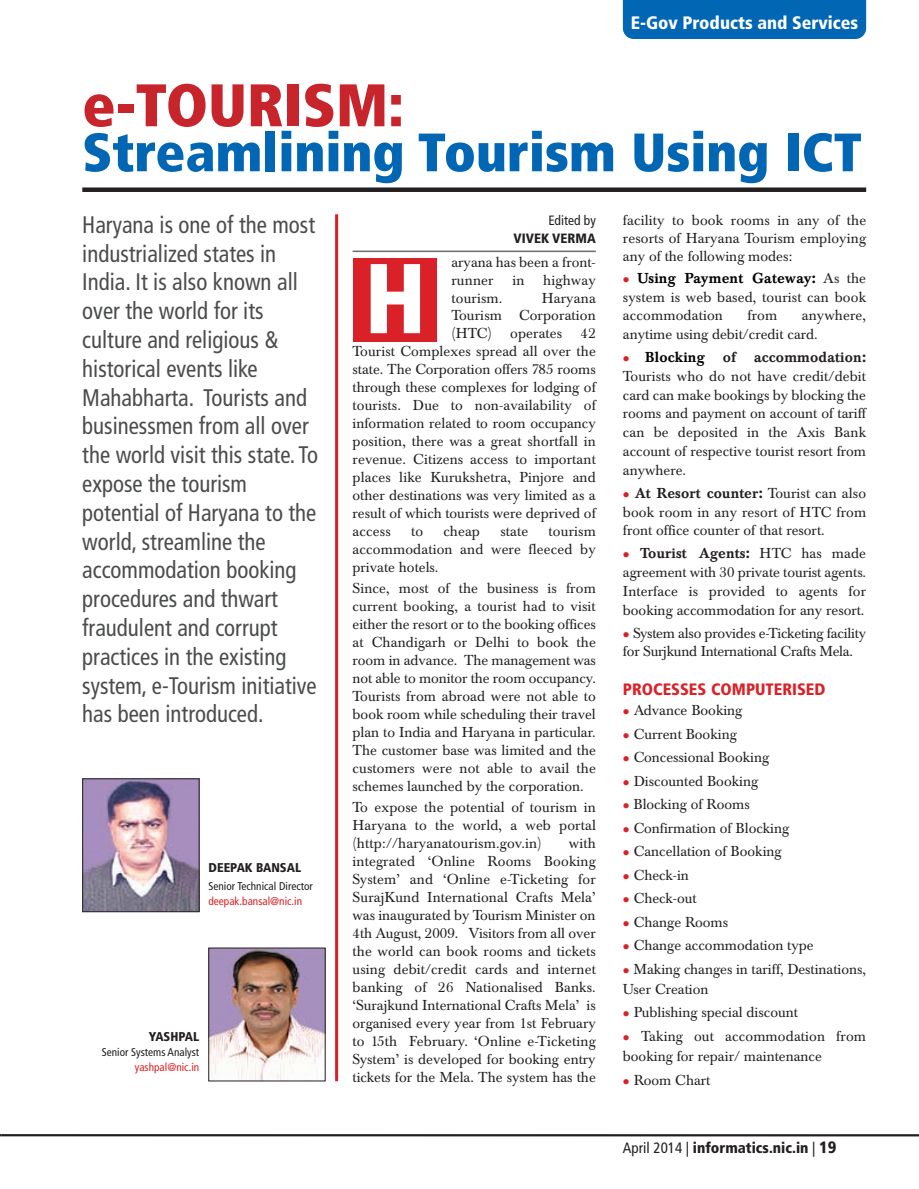
<style>
.page{position:relative;width:919px;height:1189px;background:#fff}
.page>*{position:absolute;margin:0;border:0;box-sizing:border-box;transform-origin:0 0}
.t1{font:900 condensed 99px "Frutiger";color:#fff}
.t2{font:900 condensed 60px "Frutiger";color:#c8242b}
.t3{font:900 condensed 54px "Frutiger";color:#0166b3}
.t4{font:condensed 24px/28.8px "Frutiger";color:#4b4c4d;scale:.95 1}
.t5{font:900 condensed 18px "Frutiger";color:#fff}
.t6{font:900 condensed 16.5px "Frutiger";color:#da2128}
.t7{font:900 condensed 15px "Frutiger";color:#231f20}
.t8{font:14.25px/18px "Baskerville BE";color:#231f20;text-align:justify}
.t9{font:500 14.25px "Baskerville BE";letter-spacing:.01em;color:#000}
.t10{font:500 14.25px "Baskerville BE";color:#231f20}
.t11{font:900 condensed 13.5px/18px "Frutiger";color:#231f20;text-align:right}
.t12{font:900 condensed 12.75px "Frutiger";color:#231f20}
.t13{font:condensed 11.25px/15px "Frutiger";color:#231f20}
.s1{color:#da2128}
.s2{font-weight:400}
.s3{font-weight:500;color:#000}
.s4{font-weight:500}
.s5{font-size:16.5px}
</style>
<div class="page">
<hr style="left:1px;top:1134px;width:917px;height:2px;background:#231f20">
<div style="left:622px;top:0;width:243px;height:39px;background:#0166b3"></div>
<hr style="left:352px;top:251px;width:243px;height:1px;background:#6c6d70">
<img style="left:84px;top:780px;width:113px;height:130px">
<div style="left:82px;top:778px;width:117px;height:134px;border:1px solid #231f20"></div>
<img style="left:210px;top:950px;width:113px;height:129px">
<hr style="left:335px;top:214px;width:3px;height:867px;background:#da2128">
<div style="left:352px;top:259px;width:84px;height:83px;background:#da2128"></div>
<div style="left:82px;top:187px;width:783px;height:5px;background:#231f20"></div>
<p class="t5" style="left:630px;top:16px;width:229px">E-Gov Products and Services</p>
<p class="t2" style="left:82px;top:81px;width:323px">e-TOURISM:</p>
<p class="t3" style="left:82px;top:131px;width:780px">Streamlining Tourism Using ICT</p>
<p class="t4" style="left:82px;top:212px;width:249px">Haryana is one of the most industrialized states in<br>India. It is also known all over the world for its culture and religious &amp; historical events like<br>Mahabharta. Tourists and businessmen from all over the world visit this state. To expose the tourism potential of Haryana to the world, streamline the accommodation booking procedures and thwart fraudulent and corrupt practices in the existing system, e-Tourism initiative has been introduced.</p>
<p class="t12" style="left:208px;top:862px;width:94px">DEEPAK BANSAL</p>
<p class="t13" style="left:208px;top:879px;width:106px">Senior Technical Director <span class="s1">deepak.bansal@nic.in</span></p>
<p class="t12" style="left:149px;top:1031px;width:52px">YASHPAL</p>
<p class="t13" style="left:102px;top:1045px;width:99px;text-align:right">Senior Systems Analyst <span class="s1">yashpal@nic.in</span></p>
<p class="t11" style="left:513px;top:212px;width:84px"><span class="s2">Edited by<br></span>VIVEK VERMA</p>
<p class="t8" style="left:451px;top:254px;width:146px">aryana has been a front&shy;runner</p>
<p class="t1" style="left:364px;top:259px;width:64px">H</p>
<p class="t8" style="left:512px;top:272px;width:14px">in</p>
<p class="t8" style="left:543px;top:272px;width:54px">highway</p>
<p class="t8" style="left:451px;top:290px;width:146px;text-indent:90px">Haryana Tourism Corporation (HTC)</p>
<p class="t8" style="left:451px;top:290px;width:52px">tourism.</p>
<p class="t8" style="left:352px;top:326px;width:245px;text-indent:228px">42<br>Tourist Complexes spread all over the state. The Corporation offers 785 rooms through these complexes for lodging of tourists. Due to non-availability of information related to room occupancy position, there was a great shortfall in revenue. Citizens access to important places like Kurukshetra, Pinjore and other destinations was very limited as a result of which tourists were deprived of access</p>
<p class="t8" style="left:510px;top:326px;width:54px">operates</p>
<p class="t8" style="left:411px;top:524px;width:14px">to</p>
<p class="t8" style="left:443px;top:524px;width:38px">cheap</p>
<p class="t8" style="left:500px;top:524px;width:29px">state</p>
<p class="t8" style="left:352px;top:524px;width:245px;text-indent:196px">tourism accommodation and were fleeced by private hotels.</p>
<p class="t8" style="left:352px;top:581px;width:245px">Since, most of the business is from current booking, a tourist had to visit either the resort or to the booking offices at Chandigarh or Delhi to book the room in advance. The management was not able to monitor the room occupancy.<br>Tourists from abroad were not able to book room while scheduling their travel plan to India and Haryana in particular.<br>The customer base was limited and the customers were not able to avail the schemes launched by the corporation.</p>
<p class="t8" style="left:352px;top:800px;width:245px">To expose the potential of tourism in Haryana to the world, a web portal (http://haryanatourism.gov.in)</p>
<p class="t8" style="left:352px;top:836px;width:245px;text-indent:216px">with integrated ‘Online Rooms Booking System’ and ‘Online e-Ticketing for SurajKund International Crafts Mela’ was inaugurated by Tourism Minister on 4th August, 2009. Visitors from all over the world can book rooms and tickets using debit/credit cards and internet banking of 26 Nationalised Banks. ‘Surajkund International Crafts Mela’ is organised every year from 1st February to 15th February. ‘Online e-Ticketing System’ is developed for booking entry tickets for the Mela. The system has the</p>
<p class="t8" style="left:622px;top:213px;width:245px">facility to book rooms in any of the resorts of Haryana Tourism employing any of the following modes:</p>
<p class="t8" style="left:622px;top:270px;width:245px;line-height:18.8px"><span class="s1">●</span> <span class="s3">Using Payment Gateway:</span> As the system is web based, tourist can book accommodation</p>
<p class="t8" style="left:622px;top:308px;width:244px;line-height:18.8px;text-indent:179px">anywhere, anytime using debit/credit card.</p>
<p class="t9" style="left:622px;top:352px;width:83px"><span class="s1">●</span> Blocking</p>
<p class="t10" style="left:722px;top:352px;width:14px">of</p>
<p class="t8" style="left:747px;top:308px;width:31px">from</p>
<p class="t8" style="left:622px;top:350px;width:245px;line-height:18.8px;text-indent:131px"><span class="s4">accommodation:<br></span>Tourists who do not have credit/debit card can make bookings by blocking the rooms and payment on account of tariff can be deposited in the Axis Bank account of respective tourist resort from anywhere.</p>
<p class="t8" style="left:622px;top:485px;width:245px;line-height:18.8px"><span class="s1">●</span> <span class="s4">At Resort counter:</span> Tourist can also book room in any resort of HTC from front office counter of that resort.</p>
<p class="t8" style="left:622px;top:546px;width:245px;line-height:18.8px"><span class="s1">●</span> <span class="s4">Tourist Agents:</span> HTC has made agreement with 30 private tourist agents.<br>Interface is provided to agents for booking accommodation for any resort.</p>
<p class="t8" style="left:622px;top:625px;width:244px;line-height:18.8px"><span class="s1">●</span> System also provides e-Ticketing facility for Surjkund International Crafts Mela.</p>
<p class="t6" style="left:622px;top:683px;width:204px">PROCESSES COMPUTERISED</p>
<p class="t8" style="left:622px;top:703px;width:121px"><span class="s1">●</span> Advance Booking</p>
<p class="t8" style="left:622px;top:726px;width:115px"><span class="s1">●</span> Current Booking</p>
<p class="t8" style="left:622px;top:750px;width:148px"><span class="s1">●</span> Concessional Booking</p>
<p class="t8" style="left:622px;top:773px;width:137px"><span class="s1">●</span> Discounted Booking</p>
<p class="t8" style="left:622px;top:797px;width:128px"><span class="s1">●</span> Blocking of Rooms</p>
<p class="t8" style="left:622px;top:820px;width:168px"><span class="s1">●</span> Confirmation of Blocking</p>
<p class="t8" style="left:622px;top:844px;width:160px"><span class="s1">●</span> Cancellation of Booking</p>
<p class="t8" style="left:622px;top:867px;width:68px"><span class="s1">●</span> Check-in</p>
<p class="t8" style="left:622px;top:891px;width:75px"><span class="s1">●</span> Check-out</p>
<p class="t8" style="left:622px;top:914px;width:107px"><span class="s1">●</span> Change Rooms</p>
<p class="t8" style="left:622px;top:938px;width:192px"><span class="s1">●</span> Change accommodation type</p>
<p class="t8" style="left:622px;top:960px;width:244px;line-height:20.2px"><span class="s1">●</span> Making changes in tariff, Destinations,<br>User Creation</p>
<p class="t8" style="left:622px;top:1005px;width:176px"><span class="s1">●</span> Publishing special discount</p>
<p class="t8" style="left:622px;top:1027px;width:245px;line-height:20.2px"><span class="s1">●</span> Taking out accommodation from booking for repair/ maintenance</p>
<p class="t8" style="left:622px;top:1072px;width:89px"><span class="s1">●</span> Room Chart</p>
<p class="t7" style="left:622px;top:1142px;width:215px"><span class="s2">April 2014 |</span> informatics.nic.in <span class="s2">|</span> <span class="s5">19</span></p>
</div>
